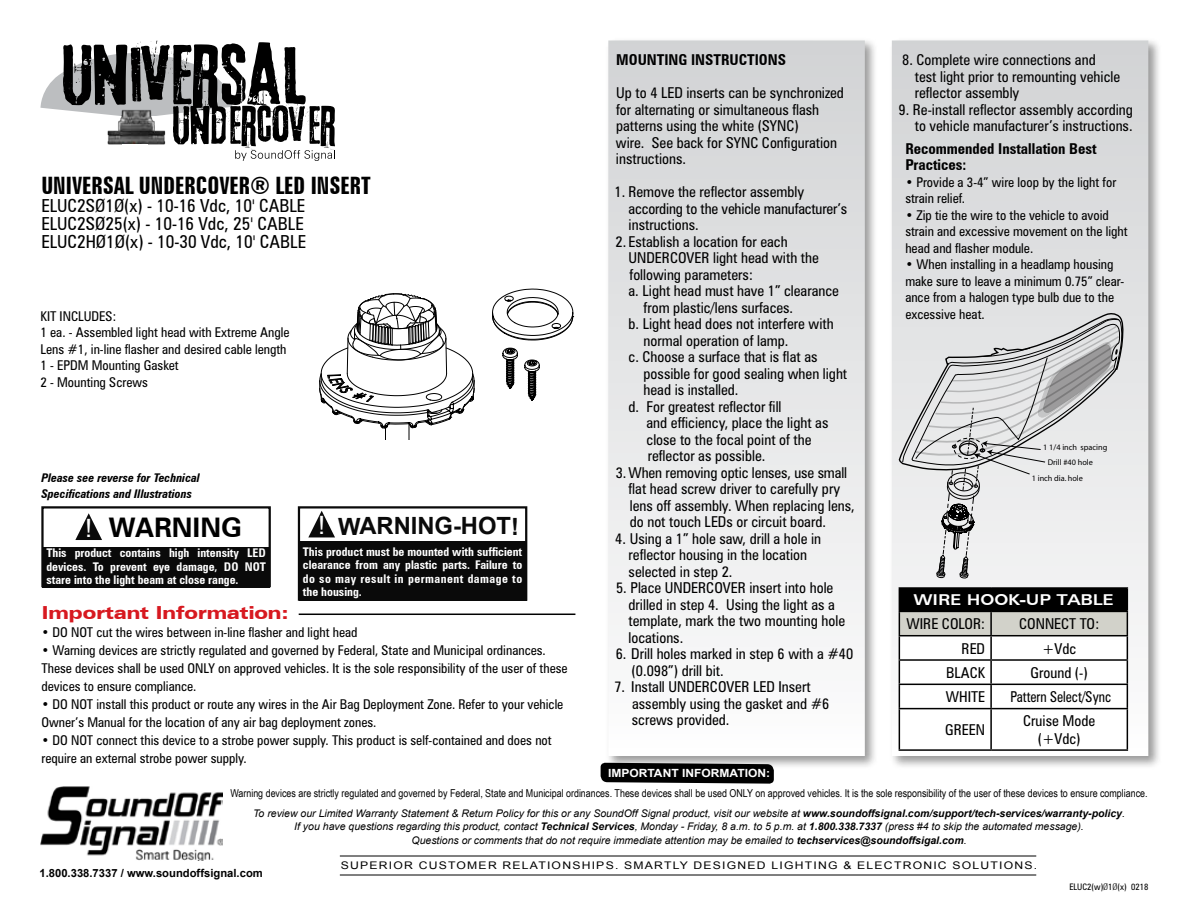
<style>
.page{position:relative;width:1188px;height:918px;background:#fff}
.page>*{position:absolute;margin:0;border:0;box-sizing:border-box;transform-origin:0 0}
.t1{font:700 27px "Zurich BT";color:#000}
.t2{font:25.2px "Arial";color:#fff}
.t3{font:700 extra-condensed 24px "Zurich BT";color:#000}
.t4{font:700 23.7px "Arial";color:#0a0a0a}
.t5{font:condensed 18px/18px "Zurich BT";color:#000}
.t6{font:900 expanded 18px "Zurich BT";color:#d71920}
.t7{font:condensed 15px/16.5px "Zurich BT";color:#000}
.t8{font:700 condensed 15px/16.5px "Zurich BT";color:#000}
.t9{font:condensed 15px "Zurich BT";color:#000;scale:.9 1}
.t10{font:700 expanded 15px "Zurich BT";color:#fff}
.t11{font:condensed 13.5px/16.5px "Zurich BT";color:#000}
.t12{font:700 condensed 12px/13.5px "Zurich BT";color:#fff;text-align:justify}
.t13{font:italic 700 condensed 12px/16.5px "Zurich BT";color:#000}
.t14{font:700 11.25px "Arial";color:#000}
.t15{font:700 11.25px "Arial";color:#fff;scale:1.07 1}
.t16{font:10.8px "Arial Narrow";color:#000}
.t17{font:italic 10.5px/13.5px "Arial";color:#000;text-align:center}
.t18{font:10.5px "Arial";letter-spacing:.1em;color:#000;scale:1.16 1}
.t19{font:condensed 9px "Zurich BT";color:#000}
.t20{font:8.25px "Myriad";color:#000}
.s1{font-weight:400;font-size:25.2px;color:#fff}
.s2{font-weight:700}
.s3{font-weight:300}
</style>
<div class="page">
<img style="left:40px;top:787px;width:182px;height:74px">
<div style="left:605px;top:38px;width:274px;height:732px;background:#000;opacity:.4"></div>
<div style="left:608px;top:40px;width:257px;height:716px;background:linear-gradient(to bottom,#d1d3d4,#fcfcfd)"></div>
<div style="left:889px;top:38px;width:273px;height:732px;background:#000;opacity:.4"></div>
<div style="left:892px;top:40px;width:256px;height:716px;background:linear-gradient(to bottom,#d4d5d7,#f5f5f5)"></div>
<hr style="left:299px;top:614px;width:276px;height:1px;background:#000">
<hr style="left:899px;top:749px;width:92px;height:2px;background:#000">
<hr style="left:991px;top:749px;width:137px;height:2px;background:#000">
<hr style="left:899px;top:587px;width:92px;height:2px;background:#000">
<hr style="left:991px;top:587px;width:137px;height:2px;background:#000">
<svg style="left:899px;top:589px;width:229px;height:161px"></svg>
<hr style="left:899px;top:611px;width:92px;height:1px;background:#000">
<hr style="left:991px;top:611px;width:137px;height:1px;background:#000">
<svg style="left:319px;top:293px;width:156px;height:146px"></svg>
<svg style="left:40px;top:41px;width:295px;height:120px"></svg>
<svg style="left:492px;top:289px;width:81px;height:52px"></svg>
<svg style="left:524px;top:359px;width:16px;height:42px"></svg>
<svg style="left:502px;top:348px;width:16px;height:41px"></svg>
<svg style="left:898px;top:311px;width:227px;height:270px"></svg>
<svg style="left:308px;top:511px;width:27px;height:26px"></svg>
<div style="left:298px;top:506px;width:229px;height:95px;border:2px solid #0a0a0a"></div>
<div style="left:299px;top:541px;width:227px;height:60px;background:#0a0a0a"></div>
<svg style="left:75px;top:513px;width:27px;height:27px"></svg>
<div style="left:41px;top:506px;width:230px;height:81px;border:2px solid #0a0a0a"></div>
<div style="left:42px;top:547px;width:228px;height:40px;background:#0a0a0a"></div>
<hr style="left:340px;top:856px;width:696px;height:1px;background:#000">
<hr style="left:340px;top:875px;width:696px;height:1px;background:#000">
<svg style="left:601px;top:763px;width:173px;height:21px;background:#141414"></svg>
<h3 class="t3" style="left:41px;top:172px;width:331px">UNIVERSAL UNDERCOVER® LED INSERT</h3>
<p class="t5" style="left:41px;top:196px;width:266px">ELUC2SØ1Ø(x) - 10-16 Vdc, 10' CABLE<br>ELUC2SØ25(x) - 10-16 Vdc, 25' CABLE<br>ELUC2HØ1Ø(x) - 10-30 Vdc, 10' CABLE</p>
<p class="t11" style="left:40px;top:308px;width:251px">KIT INCLUDES:<br>1 ea. - Assembled light head with Extreme Angle<br>Lens #1, in-line flasher and desired cable length<br>1 - EPDM Mounting Gasket<br>2 - Mounting Screws</p>
<p class="t13" style="left:41px;top:469px;width:160px">Please see reverse for Technical<br>Specifications and Illustrations</p>
<h1 class="t1" style="left:109px;top:511px;width:135px">WARNING</h1>
<h2 class="t2" style="left:85px;top:511px;width:9px">!</h2>
<p class="t12" style="left:46px;top:546px;width:221px">This product contains high intensity LED devices. To prevent eye damage, DO NOT stare into the light beam at close range.</p>
<p class="t6" style="left:42px;top:602px;width:249px">Important Information:</p>
<h3 class="t4" style="left:318px;top:510px;width:203px"><span class="s1">!</span> WARNING-HOT!</h3>
<p class="t12" style="left:303px;top:545px;width:221px">This product must be mounted with sufficient clearance from any plastic parts. Failure to do so may result in permanent damage to the housing.</p>
<p class="t11" style="left:41px;top:624px;width:318px">• DO NOT cut the wires between in-line flasher and light head</p>
<p class="t11" style="left:41px;top:641px;width:528px;line-height:18px">• Warning devices are strictly regulated and governed by Federal, State and Municipal ordinances.<br>These devices shall be used ONLY on approved vehicles. It is the sole responsibility of the user of these devices to ensure compliance.</p>
<p class="t11" style="left:41px;top:695px;width:523px;line-height:18px">• DO NOT install this product or route any wires in the Air Bag Deployment Zone. Refer to your vehicle<br>Owner’s Manual for the location of any air bag deployment zones.</p>
<p class="t11" style="left:41px;top:731px;width:512px;line-height:18px">• DO NOT connect this device to a strobe power supply. This product is self-contained and does not require an external strobe power supply.</p>
<p class="t8" style="left:616px;top:52px;width:171px">MOUNTING INSTRUCTIONS</p>
<p class="t7" style="left:616px;top:85px;width:230px">Up to 4 LED inserts can be synchronized for alternating or simultaneous flash patterns using the white (SYNC)<br>wire. See back for SYNC Configuration instructions.</p>
<p class="t7" style="left:629px;top:184px;width:220px;text-indent:-14px">1. Remove the reflector assembly according to the vehicle manufacturer’s instructions.</p>
<p class="t7" style="left:616px;top:233px;width:174px">2. Establish a location for each</p>
<p class="t7" style="left:629px;top:250px;width:192px">UNDERCOVER light head with the</p>
<p class="t7" style="left:629px;top:266px;width:125px">following parameters:</p>
<p class="t7" style="left:629px;top:283px;width:212px">a. Light head must have 1” clearance</p>
<p class="t7" style="left:644px;top:299px;width:151px">from plastic/lens surfaces.</p>
<p class="t7" style="left:629px;top:316px;width:207px">b. Light head does not interfere with</p>
<p class="t7" style="left:644px;top:332px;width:146px">normal operation of lamp.</p>
<p class="t7" style="left:629px;top:349px;width:190px">c. Choose a surface that is flat as</p>
<p class="t7" style="left:644px;top:365px;width:205px">possible for good sealing when light</p>
<p class="t7" style="left:644px;top:382px;width:96px">head is installed.</p>
<p class="t7" style="left:629px;top:398px;width:154px">d. For greatest reflector fill</p>
<p class="t7" style="left:647px;top:415px;width:183px">and efficiency, place the light as</p>
<p class="t7" style="left:647px;top:431px;width:167px">close to the focal point of the</p>
<p class="t7" style="left:648px;top:448px;width:119px">reflector as possible.</p>
<p class="t7" style="left:616px;top:464px;width:233px">3.When removing optic lenses, use small</p>
<p class="t7" style="left:629px;top:481px;width:213px">flat head screw driver to carefully pry</p>
<p class="t7" style="left:630px;top:497px;width:226px">lens off assembly. When replacing lens,</p>
<p class="t7" style="left:630px;top:514px;width:198px">do not touch LEDs or circuit board.</p>
<p class="t7" style="left:629px;top:530px;width:194px;text-indent:-13px">4. Using a 1” hole saw, drill a hole in reflector housing in the location selected in step 2.</p>
<p class="t7" style="left:629px;top:580px;width:218px;text-indent:-12px">5. Place UNDERCOVER insert into hole drilled in step 4. Using the light as a template, mark the two mounting hole locations.</p>
<p class="t7" style="left:632px;top:646px;width:223px;text-indent:-16px">6. Drill holes marked in step 6 with a #40 (0.098”) drill bit.</p>
<p class="t7" style="left:632px;top:679px;width:199px;text-indent:-17px">7. Install UNDERCOVER LED Insert assembly using the gasket and #6 screws provided.</p>
<p class="t7" style="left:915px;top:52px;width:207px;text-indent:-13px">8. Complete wire connections and test light prior to remounting vehicle reflector assembly</p>
<p class="t7" style="left:899px;top:101px;width:236px;text-align:right">9. Re-install reflector assembly according to vehicle manufacturer’s instructions.</p>
<p class="t8" style="left:905px;top:140px;width:193px">Recommended Installation Best<br>Practices:</p>
<p class="t11" style="left:905px;top:174px;width:212px">• Provide a 3-4” wire loop by the light for strain relief.</p>
<p class="t11" style="left:905px;top:207px;width:224px">• Zip tie the wire to the vehicle to avoid strain and excessive movement on the light head and flasher module.</p>
<p class="t11" style="left:905px;top:256px;width:220px">• When installing in a headlamp housing make sure to leave a minimum 0.75” clear&shy;ance from a halogen type bulb due to the excessive heat.</p>
<p class="t20" style="left:1043px;top:443px;width:66px">1 1/4 inch spacing</p>
<p class="t20" style="left:1032px;top:474px;width:53px">1 inch dia. hole</p>
<p class="t20" style="left:1048px;top:459px;width:47px">Drill #40 hole</p>
<p class="t10" style="left:913px;top:591px;width:201px">WIRE HOOK-UP TABLE</p>
<p class="t7" style="left:907px;top:616px;width:80px">WIRE COLOR:</p>
<p class="t7" style="left:1019px;top:616px;width:82px">CONNECT TO:</p>
<p class="t7" style="left:962px;top:640px;width:25px">RED</p>
<p class="t7" style="left:1042px;top:640px;width:36px">+Vdc</p>
<p class="t7" style="left:946px;top:664px;width:40px">BLACK</p>
<p class="t7" style="left:1031px;top:664px;width:59px">Ground (-)</p>
<p class="t7" style="left:946px;top:688px;width:41px">WHITE</p>
<p class="t9" style="left:1010px;top:688px;width:113px">Pattern Select/Sync</p>
<p class="t7" style="left:945px;top:721px;width:41px">GREEN</p>
<p class="t7" style="left:1023px;top:712px;width:73px;line-height:18px;text-align:center">Cruise Mode (+Vdc)</p>
<p class="t15" style="left:608px;top:765px;width:153px">IMPORTANT INFORMATION:</p>
<p class="t16" style="left:230px;top:786px;width:919px">Warning devices are strictly regulated and governed by Federal, State and Municipal ordinances. These devices shall be used ONLY on approved vehicles. It is the sole responsibility of the user of these devices to ensure compliance.</p>
<p class="t17" style="left:253px;top:807px;width:873px">To review our Limited Warranty Statement &amp; Return Policy for this or any SoundOff Signal product, visit our website at <span class="s2">www.soundoffsignal.com/support/tech-services/warranty-policy</span>.<br>If you have questions regarding this product, contact <span class="s2">Technical Services</span>, Monday - Friday, 8 a.m. to 5 p.m. at <span class="s2">1.800.338.7337</span> (press #4 to skip the automated message).<br>Questions or comments that do not require immediate attention may be emailed to <span class="s2">techservices@soundoffsigal.com</span>.</p>
<p class="t18" style="left:341px;top:859px;width:602px">SUPERIOR CUSTOMER RELATIONSHIPS. SMARTLY DESIGNED LIGHTING &amp; ELECTRONIC SOLUTIONS.</p>
<p class="t14" style="left:39px;top:866px;width:225px">1.800.338.7337 / www.soundoffsignal.com</p>
<p class="t19" style="left:1069px;top:882px;width:80px">ELUC2(w)<span class="s3">Ø</span>1<span class="s3">Ø</span>(x) 0218</p>
</div>
